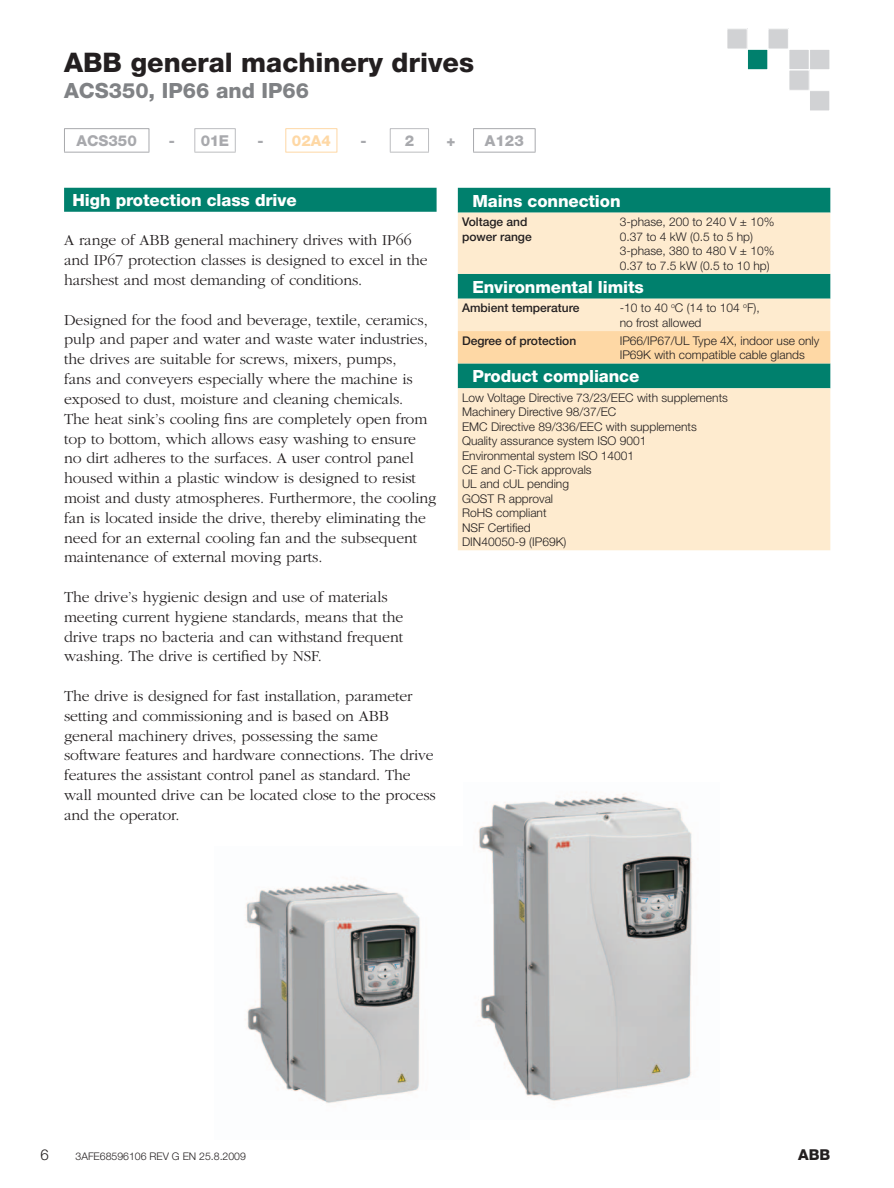
<style>
.page{position:relative;width:894px;height:1188px;background:#fff}
.page>*{position:absolute;margin:0;border:0;box-sizing:border-box;transform-origin:0 0}
.t1{font:800 27px "Helvetica Neue";color:#231f20}
.t2{font:800 21px "Helvetica Neue";color:#808285}
.t3{font:800 16.8px "Helvetica Neue";letter-spacing:-.005em;color:#fff}
.t4{font:300 15.75px/19.8px "Garamond";letter-spacing:-.005em;color:#231f20}
.t5{font:800 15px "Helvetica Neue";color:#a8a9ad}
.t6{font:800 15px "Helvetica Neue";color:#fed8a5}
.t7{font:800 15px "Helvetica Neue";color:#231f20}
.t8{font:300 15px "Helvetica Neue";color:#231f20}
.t9{font:300 12px/14.4px "Helvetica Neue";color:#231f20}
.t10{font:500 12px/14.4px "Helvetica Neue";color:#231f20}
.t11{font:300 10.5px "Helvetica Neue";color:#231f20}
.s1{color:#a8a9ad}
</style>
<div class="page">
<div style="left:726px;top:29px;width:20px;height:20px;background:#d1d2d4"></div>
<div style="left:726px;top:28px;width:21px;height:21px;border:1px solid #fff"></div>
<div style="left:747px;top:49px;width:20px;height:21px;background:#00806d"></div>
<div style="left:746px;top:49px;width:21px;height:21px;border:1px solid #fff"></div>
<div style="left:767px;top:29px;width:21px;height:20px;background:#d1d2d4"></div>
<div style="left:767px;top:28px;width:21px;height:21px;border:1px solid #fff"></div>
<div style="left:788px;top:49px;width:20px;height:21px;background:#d1d2d4"></div>
<div style="left:788px;top:49px;width:21px;height:21px;border:1px solid #fff"></div>
<div style="left:809px;top:49px;width:20px;height:21px;background:#d1d2d4"></div>
<div style="left:808px;top:49px;width:21px;height:21px;border:1px solid #fff"></div>
<div style="left:788px;top:70px;width:20px;height:20px;background:#d1d2d4"></div>
<div style="left:788px;top:70px;width:21px;height:21px;border:1px solid #fff"></div>
<div style="left:809px;top:91px;width:20px;height:20px;background:#d1d2d4"></div>
<div style="left:808px;top:90px;width:21px;height:21px;border:1px solid #fff"></div>
<div style="left:457px;top:188px;width:372px;height:25px;background:#00806d"></div>
<svg style="left:457px;top:213px;width:372px;height:337px;background:#d5dabf"></svg>
<div style="left:457px;top:331px;width:372px;height:32px;background:#fed8a5"></div>
<div style="left:64px;top:188px;width:372px;height:24px;background:#00806d"></div>
<hr style="left:64px;top:152px;width:85px;height:1px;background:#a8a9ad">
<hr style="left:194px;top:152px;width:41px;height:1px;background:#bcbdc0">
<hr style="left:64px;top:128px;width:85px;height:1px;background:#a8a9ad">
<svg style="left:64px;top:129px;width:1px;height:23px"></svg>
<svg style="left:148px;top:129px;width:1px;height:23px"></svg>
<hr style="left:194px;top:128px;width:41px;height:1px;background:#bcbdc0">
<svg style="left:194px;top:129px;width:1px;height:23px"></svg>
<svg style="left:235px;top:129px;width:1px;height:23px"></svg>
<hr style="left:389px;top:128px;width:39px;height:1px;background:#bcbdc0">
<svg style="left:389px;top:129px;width:1px;height:23px"></svg>
<svg style="left:428px;top:129px;width:1px;height:23px"></svg>
<hr style="left:473px;top:128px;width:62px;height:1px;background:#a8a9ad">
<svg style="left:473px;top:129px;width:1px;height:23px"></svg>
<svg style="left:534px;top:129px;width:1px;height:23px"></svg>
<svg style="left:285px;top:129px;width:1px;height:23px"></svg>
<hr style="left:285px;top:152px;width:52px;height:1px;background:#fed8a5">
<hr style="left:285px;top:128px;width:52px;height:1px;background:#fed8a5">
<svg style="left:336px;top:129px;width:1px;height:23px"></svg>
<hr style="left:389px;top:152px;width:39px;height:1px;background:#bcbdc0">
<hr style="left:473px;top:152px;width:62px;height:1px;background:#a8a9ad">
<img style="left:478px;top:792px;width:214px;height:309px">
<img style="left:245px;top:884px;width:175px;height:220px">
<h1 class="t1" style="left:64px;top:53px;width:411px">ABB general machinery drives</h1>
<h2 class="t2" style="left:64px;top:83px;width:246px">ACS350, IP66 and IP66</h2>
<p class="t5" style="left:76px;top:135px;width:62px">ACS350</p>
<p class="t5" style="left:169px;top:135px;width:62px">- 01E</p>
<p class="t6" style="left:257px;top:135px;width:75px"><span class="s1">-</span> 02A4</p>
<p class="t5" style="left:360px;top:135px;width:8px">-</p>
<p class="t5" style="left:404px;top:135px;width:11px">2</p>
<p class="t5" style="left:446px;top:135px;width:10px">+</p>
<p class="t5" style="left:484px;top:135px;width:40px">A123</p>
<p class="t3" style="left:73px;top:194px;width:225px">High protection class drive</p>
<p class="t4" style="left:64px;top:232px;width:365px">A range of ABB general machinery drives with IP66 and IP67 protection classes is designed to excel in the harshest and most demanding of conditions.</p>
<p class="t4" style="left:64px;top:311px;width:373px">Designed for the food and beverage, textile, ceramics, pulp and paper and water and waste water industries, the drives are suitable for screws, mixers, pumps,<br>fans and conveyers especially where the machine is exposed to dust, moisture and cleaning chemicals.<br>The heat sink’s cooling fins are completely open from top to bottom, which allows easy washing to ensure no dirt adheres to the surfaces. A user control panel housed within a plastic window is designed to resist moist and dusty atmospheres. Furthermore, the cooling fan is located inside the drive, thereby eliminating the need for an external cooling fan and the subsequent maintenance of external moving parts.</p>
<p class="t4" style="left:64px;top:588px;width:340px">The drive’s hygienic design and use of materials meeting current hygiene standards, means that the drive traps no bacteria and can withstand frequent washing. The drive is certified by NSF.</p>
<p class="t4" style="left:64px;top:687px;width:373px">The drive is designed for fast installation, parameter setting and commissioning and is based on ABB general machinery drives, possessing the same software features and hardware connections. The drive features the assistant control panel as standard. The wall mounted drive can be located close to the process and the operator.</p>
<p class="t3" style="left:472px;top:195px;width:150px">Mains connection</p>
<p class="t10" style="left:462px;top:216px;width:71px">Voltage and power range</p>
<p class="t9" style="left:619px;top:216px;width:156px">3-phase, 200 to 240 V ± 10%<br>0.37 to 4 kW (0.5 to 5 hp)<br>3-phase, 380 to 480 V ± 10%<br>0.37 to 7.5 kW (0.5 to 10 hp)</p>
<p class="t3" style="left:472px;top:281px;width:173px">Environmental limits</p>
<p class="t10" style="left:462px;top:302px;width:119px">Ambient temperature</p>
<p class="t9" style="left:619px;top:302px;width:142px">-10 to 40 <sup>o</sup>C (14 to 104 <sup>o</sup>F), no frost allowed</p>
<p class="t10" style="left:462px;top:334px;width:116px">Degree of protection</p>
<p class="t9" style="left:619px;top:334px;width:201px">IP66/IP67/UL Type 4X, indoor use only<br>IP69K with compatible cable glands</p>
<p class="t3" style="left:472px;top:370px;width:168px">Product compliance</p>
<p class="t9" style="left:462px;top:391px;width:267px">Low Voltage Directive 73/23/EEC with supplements<br>Machinery Directive 98/37/EC<br>EMC Directive 89/336/EEC with supplements<br>Quality assurance system ISO 9001<br>Environmental system ISO 14001<br>CE and C-Tick approvals<br>UL and cUL pending<br>GOST R approval<br>RoHS compliant<br>NSF Certified<br>DIN40050-9 (IP69K)</p>
<p class="t8" style="left:40px;top:1149px;width:10px">6</p>
<p class="t11" style="left:75px;top:1152px;width:172px">3AFE68596106 REV G EN 25.8.2009</p>
<p class="t7" style="left:797px;top:1149px;width:34px">ABB</p>
</div>
